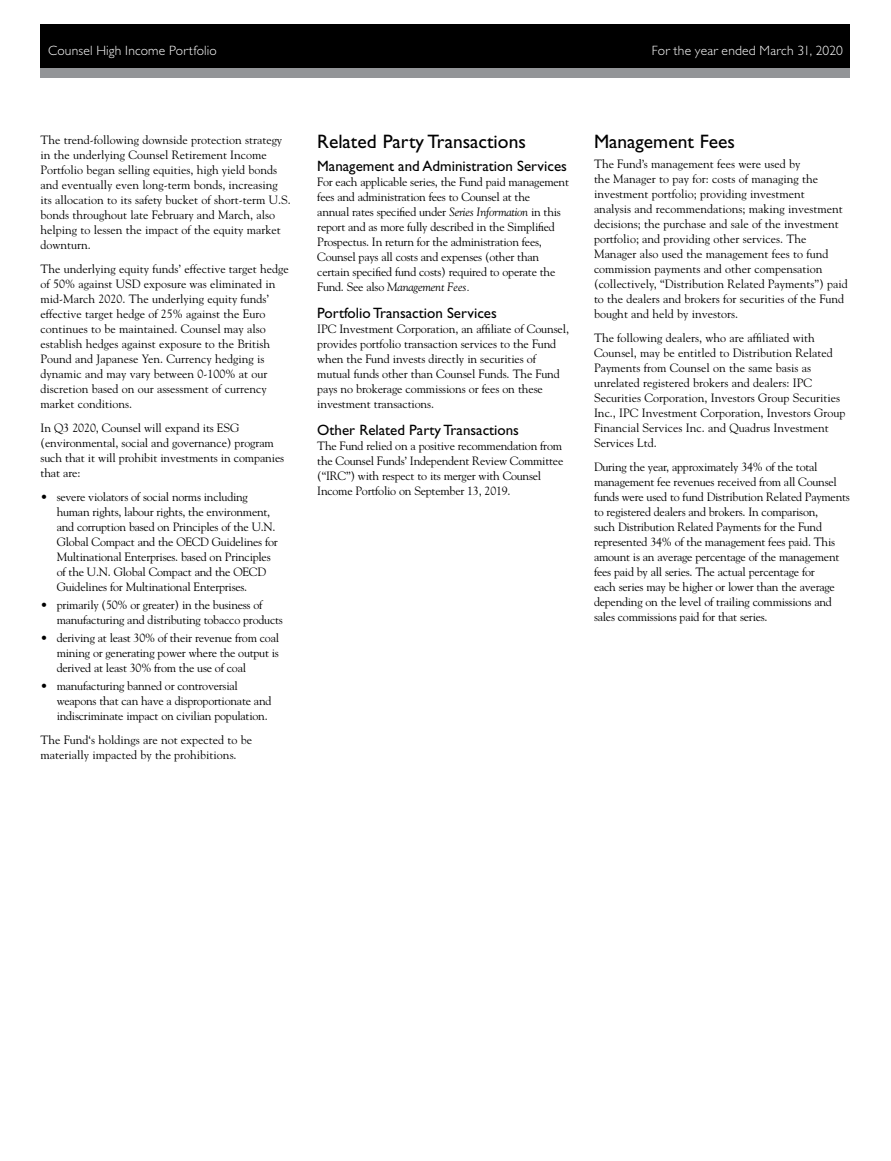
<style>
.page{position:relative;width:891px;height:1161px;background:#fff}
.page>*{position:absolute;margin:0;border:0;box-sizing:border-box;transform-origin:0 0}
.Subhead_Bold{font:19.5px "Gill Sans Std";color:#000}
._2nd_Subhead{font:15px "Gill Sans Std";color:#000}
.t1{font:300 13.5px "Gill Sans Std";letter-spacing:.015em;color:#fff}
.Body_Copy{font:12px/15px "Goudy Std";color:#000}
.Body_Copy-2{font:12px/15px "Goudy Std";letter-spacing:-.02em;color:#000}
.Bullets{font:12px/15px "Goudy Std";letter-spacing:-.02em;color:#000}
.s1{font-style:italic}
</style>
<div class="page">
<div style="left:40px;top:24px;width:810px;height:52px;background:#000"></div>
<div style="left:40px;top:68px;width:810px;height:10px;background:#939598"></div>
<p class="t1" style="left:48px;top:43px;width:170px">Counsel High Income Portfolio</p>
<p class="t1" style="left:652px;top:43px;width:193px">For the year ended March 31, 2020</p>
<p class="Body_Copy" style="left:40px;top:132px;width:252px">The trend-following downside protection strategy in the underlying Counsel Retirement Income Portfolio began selling equities, high yield bonds and eventually even long-term bonds, increasing its allocation to its safety bucket of short-term U.S. bonds throughout late February and March, also helping to lessen the impact of the equity market downturn.</p>
<p class="Body_Copy" style="left:40px;top:261px;width:250px">The underlying equity funds’ effective target hedge of 50% against USD exposure was eliminated in mid-March 2020. The underlying equity funds’ effective target hedge of 25% against the Euro continues to be maintained. Counsel may also establish hedges against exposure to the British Pound and Japanese Yen. Currency hedging is dynamic and may vary between 0-100% at our discretion based on our assessment of currency market conditions.</p>
<p class="Body_Copy" style="left:40px;top:420px;width:245px">In Q3 2020, Counsel will expand its ESG (environmental, social and governance) program such that it will prohibit investments in companies that are:</p>
<p class="Bullets" style="left:57px;top:489px;width:223px;text-indent:-16px">• severe violators of social norms including human rights, labour rights, the environment, and corruption based on Principles of the U.N.<br>Global Compact and the OECD Guidelines for Multinational Enterprises. based on Principles of the U.N. Global Compact and the OECD Guidelines for Multinational Enterprises.</p>
<p class="Bullets" style="left:57px;top:597px;width:228px;text-indent:-16px">• primarily (50% or greater) in the business of manufacturing and distributing tobacco products</p>
<p class="Bullets" style="left:57px;top:630px;width:224px;text-align:justify;text-indent:-16px">• deriving at least 30% of their revenue from coal mining or generating power where the output is derived at least 30% from the use of coal</p>
<p class="Bullets" style="left:57px;top:678px;width:216px;text-indent:-16px">• manufacturing banned or controversial weapons that can have a disproportionate and indiscriminate impact on civilian population.</p>
<p class="Body_Copy" style="left:40px;top:732px;width:213px">The Fund‘s holdings are not expected to be materially impacted by the prohibitions.</p>
<p class="Subhead_Bold" style="left:317px;top:131px;width:210px">Related Party Transactions</p>
<p class="_2nd_Subhead" style="left:317px;top:157px;width:251px">Management and Administration Services</p>
<p class="Body_Copy-2" style="left:317px;top:174px;width:253px">For each applicable series, the Fund paid management fees and administration fees to Counsel at the<br>annual rates specified under <span class="s1">Series Information</span> in this report and as more fully described in the Simplified Prospectus. In return for the administration fees, Counsel pays all costs and expenses (other than certain specified fund costs) required to operate the Fund. See also <span class="s1">Management Fees.</span></p>
<p class="_2nd_Subhead" style="left:317px;top:304px;width:181px">Portfolio Transaction Services</p>
<p class="Body_Copy" style="left:317px;top:321px;width:253px">IPC Investment Corporation, an affiliate of Counsel, provides portfolio transaction services to the Fund when the Fund invests directly in securities of mutual funds other than Counsel Funds. The Fund pays no brokerage commissions or fees on these investment transactions.</p>
<p class="_2nd_Subhead" style="left:317px;top:421px;width:203px">Other Related Party Transactions</p>
<p class="Body_Copy-2" style="left:317px;top:438px;width:248px">The Fund relied on a positive recommendation from the Counsel Funds’ Independent Review Committee (“IRC”) with respect to its merger with Counsel Income Portfolio on September 13, 2019.</p>
<p class="Subhead_Bold" style="left:594px;top:131px;width:142px">Management Fees</p>
<p class="Body_Copy" style="left:594px;top:156px;width:255px">The Fund’s management fees were used by<br>the Manager to pay for: costs of managing the investment portfolio; providing investment<br>analysis and recommendations; making investment decisions; the purchase and sale of the investment portfolio; and providing other services. The Manager also used the management fees to fund commission payments and other compensation (collectively, “Distribution Related Payments”) paid to the dealers and brokers for securities of the Fund bought and held by investors.</p>
<p class="Body_Copy" style="left:594px;top:330px;width:253px">The following dealers, who are affiliated with Counsel, may be entitled to Distribution Related Payments from Counsel on the same basis as unrelated registered brokers and dealers: IPC Securities Corporation, Investors Group Securities Inc., IPC Investment Corporation, Investors Group Financial Services Inc. and Quadrus Investment Services Ltd.</p>
<p class="Body_Copy-2" style="left:594px;top:459px;width:257px">During the year, approximately 34% of the total management fee revenues received from all Counsel funds were used to fund Distribution Related Payments to registered dealers and brokers. In comparison,<br>such Distribution Related Payments for the Fund represented 34% of the management fees paid. This amount is an average percentage of the management fees paid by all series. The actual percentage for<br>each series may be higher or lower than the average depending on the level of trailing commissions and sales commissions paid for that series.</p>
</div>
